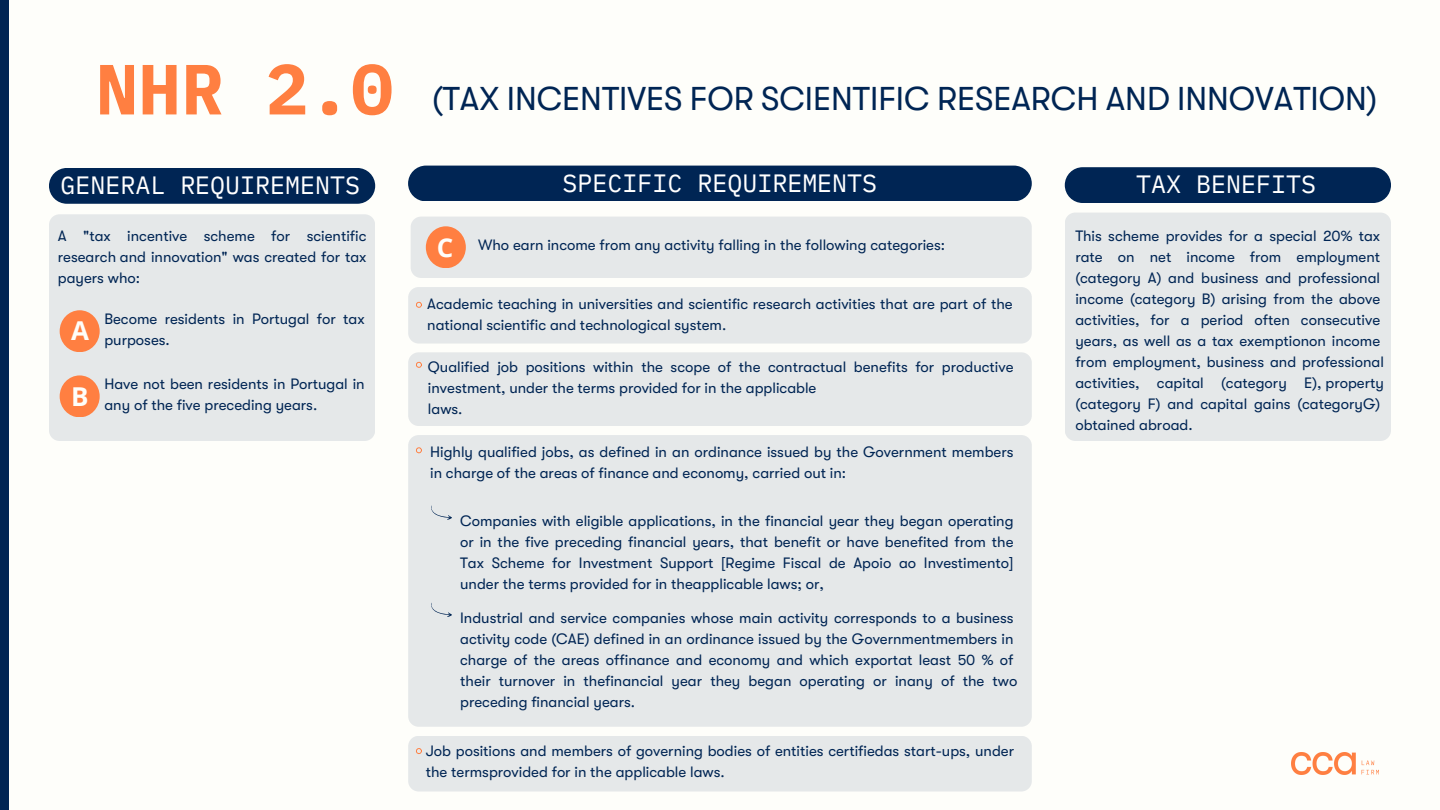
<style>
.page{position:relative;width:1440px;height:810px;background:#fefefa}
.page>*{position:absolute;margin:0;border:0;box-sizing:border-box;transform-origin:0 0}
.t1{font:33px "GT Walsheim";color:#002554}
.t2{font:700 26px "Open Sans";color:#fefefa}
.t3{font:25px "IBM Plex Mono";color:#fff}
.t4{font:15px/21px "GT Walsheim";color:#002554}
.s1{font-family:"IBM Plex Mono";font-weight:700;font-size:70.9px;color:#ff7f41}
</style>
<div class="page">
<div style="left:49px;top:168px;width:326px;height:36px;background:#002554;border-radius:18px"></div>
<div style="left:49px;top:214px;width:326px;height:227px;background:#e5e8e9"></div>
<div style="left:60px;top:310px;width:40px;height:42px;background:#ff7f41;border-radius:50%"></div>
<div style="left:60px;top:375px;width:40px;height:42px;background:#ff7f41;border-radius:50%"></div>
<div style="left:408px;top:166px;width:624px;height:35px;background:#002554;border-radius:18px"></div>
<div style="left:408px;top:352px;width:624px;height:74px;background:#e5e8e9"></div>
<div style="left:408px;top:435px;width:624px;height:292px;background:#e5e8e9"></div>
<svg style="left:416px;top:447px;width:6px;height:6px"></svg>
<svg style="left:430px;top:506px;width:22px;height:14px"></svg>
<div style="left:408px;top:736px;width:624px;height:56px;background:#e5e8e9"></div>
<svg style="left:430px;top:603px;width:22px;height:14px"></svg>
<div style="left:1065px;top:213px;width:326px;height:228px;background:#e5e8e9"></div>
<div style="left:1065px;top:167px;width:326px;height:36px;background:#002554;border-radius:18px"></div>
<div style="left:411px;top:217px;width:621px;height:61px;background:#e5e8e9"></div>
<div style="left:426px;top:226px;width:40px;height:42px;background:#ff7f41;border-radius:50%"></div>
<div style="left:408px;top:287px;width:624px;height:57px;background:#e5e8e9"></div>
<img style="left:1291px;top:753px;width:87px;height:22px">
<div style="left:0;top:0;width:9px;height:810px;background:#002554"></div>
<p class="t1" style="left:96px;top:80px;width:1283px"><span class="s1">NHR 2.0</span> (TAX INCENTIVES FOR SCIENTIFIC RESEARCH AND INNOVATION)</p>
<p class="t3" style="left:60px;top:168px;width:301px">GENERAL REQUIREMENTS</p>
<p class="t4" style="left:58px;top:225px;width:310px;text-align:justify">A "tax incentive scheme for scientific research and innovation" was created for tax payers who:</p>
<p class="t2" style="left:71px;top:312px;width:19px">A</p>
<p class="t4" style="left:104px;top:308px;width:262px">Become residents in Portugal for tax purposes.</p>
<h3 class="t2" style="left:71px;top:379px;width:19px">B</h3>
<p class="t4" style="left:104px;top:374px;width:262px">Have not been residents in Portugal in any of the five preceding years.</p>
<h1 class="t2" style="left:437px;top:230px;width:18px">C</h1>
<p class="t3" style="left:563px;top:166px;width:316px">SPECIFIC REQUIREMENTS</p>
<p class="t4" style="left:478px;top:235px;width:469px">Who earn income from any activity falling in the following categories:</p>
<p class="t4" style="left:427px;top:294px;width:587px">Academic teaching in universities and scientific research activities that are part of the national scientific and technological system.</p>
<p class="t4" style="left:428px;top:356px;width:587px">Qualified job positions within the scope of the contractual benefits for productive investment, under the terms provided for in the applicable<br>laws.</p>
<p class="t4" style="left:430px;top:441px;width:585px">Highly qualified jobs, as defined in an ordinance issued by the Government members in charge of the areas of finance and economy, carried out in:</p>
<p class="t4" style="left:460px;top:511px;width:555px;text-align:justify">Companies with eligible applications, in the financial year they began operating or in the five preceding financial years, that benefit or have benefited from the Tax Scheme for Investment Support [Regime Fiscal de Apoio ao Investimento] under the terms provided for in theapplicable laws; or,</p>
<p class="t4" style="left:460px;top:608px;width:559px">Industrial and service companies whose main activity corresponds to a business activity code (CAE) defined in an ordinance issued by the Governmentmembers in charge of the areas offinance and economy and which exportat least 50 % of their turnover in thefinancial year they began operating or inany of the two preceding financial years.</p>
<p class="t4" style="left:426px;top:741px;width:590px">Job positions and members of governing bodies of entities certifiedas start-ups, under the termsprovided for in the applicable laws.</p>
<p class="t3" style="left:1136px;top:167px;width:181px">TAX BENEFITS</p>
<p class="t4" style="left:1075px;top:225px;width:310px">This scheme provides for a special 20% tax rate on net income from employment (category A) and business and professional income (category B) arising from the above activities, for a period often consecutive years, as well as a tax exemptionon income from employment, business and professional activities, capital (category E), property (category F) and capital gains (categoryG) obtained abroad.</p>
</div>
